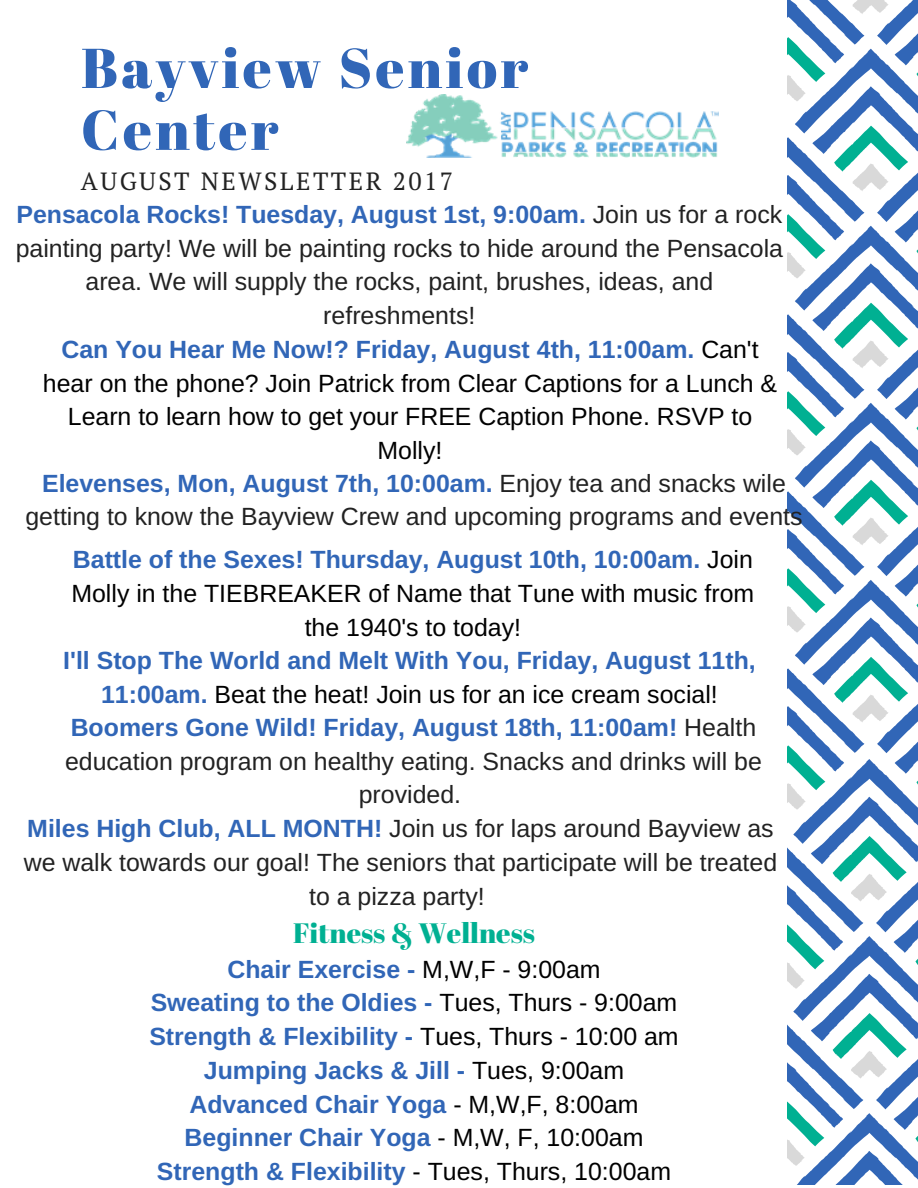
<style>
.page{position:relative;width:918px;height:1188px;background:#fff}
.page>*{position:absolute;margin:0;border:0;box-sizing:border-box;transform-origin:0 0}
.t1{font:55.95px/61.8px "Abril Fatface";letter-spacing:.06em;color:#3166b7}
.t2{font:28.05px "Abril Fatface";color:#00b092}
.t3{font:24.9px/33.8px "Arimo";color:#222;text-align:center}
.t4{font:700 24.9px/33.8px "Arimo";color:#3166b7;text-align:center}
.t5{font:24.9px/33.8px "Arimo";color:#000;text-align:center}
.t6{font:24.9px "PT Serif";letter-spacing:.1em;color:#222}
.s1{font-weight:700;color:#3166b7}
.s2{font-weight:400;color:#000}
.s3{font-weight:400;color:#222}
</style>
<div class="page">
<svg style="left:787px;top:0;width:131px;height:1185px"></svg>
<img style="left:406px;top:94px;width:313px;height:64px">
<h1 class="t1" style="left:81px;top:36px;width:449px">Bayview Senior<br>Center</h1>
<p class="t6" style="left:81px;top:164px;width:374px">AUGUST NEWSLETTER 2017</p>
<p class="t3" style="left:16px;top:197px;width:769px"><span class="s1">Pensacola Rocks! Tuesday, August 1st, 9:00am.</span> Join us for a rock painting party! We will be painting rocks to hide around the Pensacola area. We will supply the rocks, paint, brushes, ideas, and refreshments!</p>
<p class="t5" style="left:43px;top:332px;width:736px"><span class="s1">Can You Hear Me Now!? Friday, August 4th, 11:00am.</span> Can't hear on the phone? Join Patrick from Clear Captions for a Lunch &amp; Learn to learn how to get your FREE Caption Phone. RSVP to Molly!</p>
<p class="t3" style="left:25px;top:466px;width:779px"><span class="s1">Elevenses, Mon, August 7th, 10:00am.</span> Enjoy tea and snacks wile getting to know the Bayview Crew and upcoming programs and events</p>
<p class="t5" style="left:71px;top:543px;width:684px"><span class="s1">Battle of the Sexes! Thursday, August 10th, 10:00am.</span> Join<br>Molly in the TIEBREAKER of Name that Tune with music from the 1940's to today!</p>
<p class="t4" style="left:63px;top:644px;width:694px">I'll Stop The World and Melt With You, Friday, August 11th,<br>11:00am. <span class="s2">Beat the heat! Join us for an ice cream social!</span></p>
<p class="t4" style="left:71px;top:710px;width:687px">Boomers Gone Wild! Friday, August 18th, 11:00am! <span class="s3">Health</span></p>
<p class="t3" style="left:65px;top:744px;width:698px">education program on healthy eating. Snacks and drinks will be</p>
<p class="t3" style="left:359px;top:778px;width:104px">provided.</p>
<p class="t3" style="left:27px;top:811px;width:748px"><span class="s1">Miles High Club, ALL MONTH!</span> Join us for laps around Bayview as</p>
<p class="t3" style="left:24px;top:845px;width:755px">we walk towards our goal! The seniors that participate will be treated</p>
<p class="t3" style="left:309px;top:879px;width:177px">to a pizza party!</p>
<p class="t2" style="left:293px;top:913px;width:243px">Fitness &amp; Wellness</p>
<p class="t4" style="left:149px;top:952px;width:531px">Chair Exercise - <span class="s2">M,W,F - 9:00am<br></span>Sweating to the Oldies - <span class="s2">Tues, Thurs - 9:00am </span>Strength &amp; Flexibility - <span class="s2">Tues, Thurs - 10:00 am </span>Jumping Jacks &amp; Jill - <span class="s2">Tues, 9:00am </span>Advanced Chair Yoga <span class="s2">- M,W,F, 8:00am </span>Beginner Chair Yoga <span class="s2">- M,W, F, 10:00am </span>Strength &amp; Flexibility <span class="s2">- Tues, Thurs, 10:00am</span></p>
</div>
